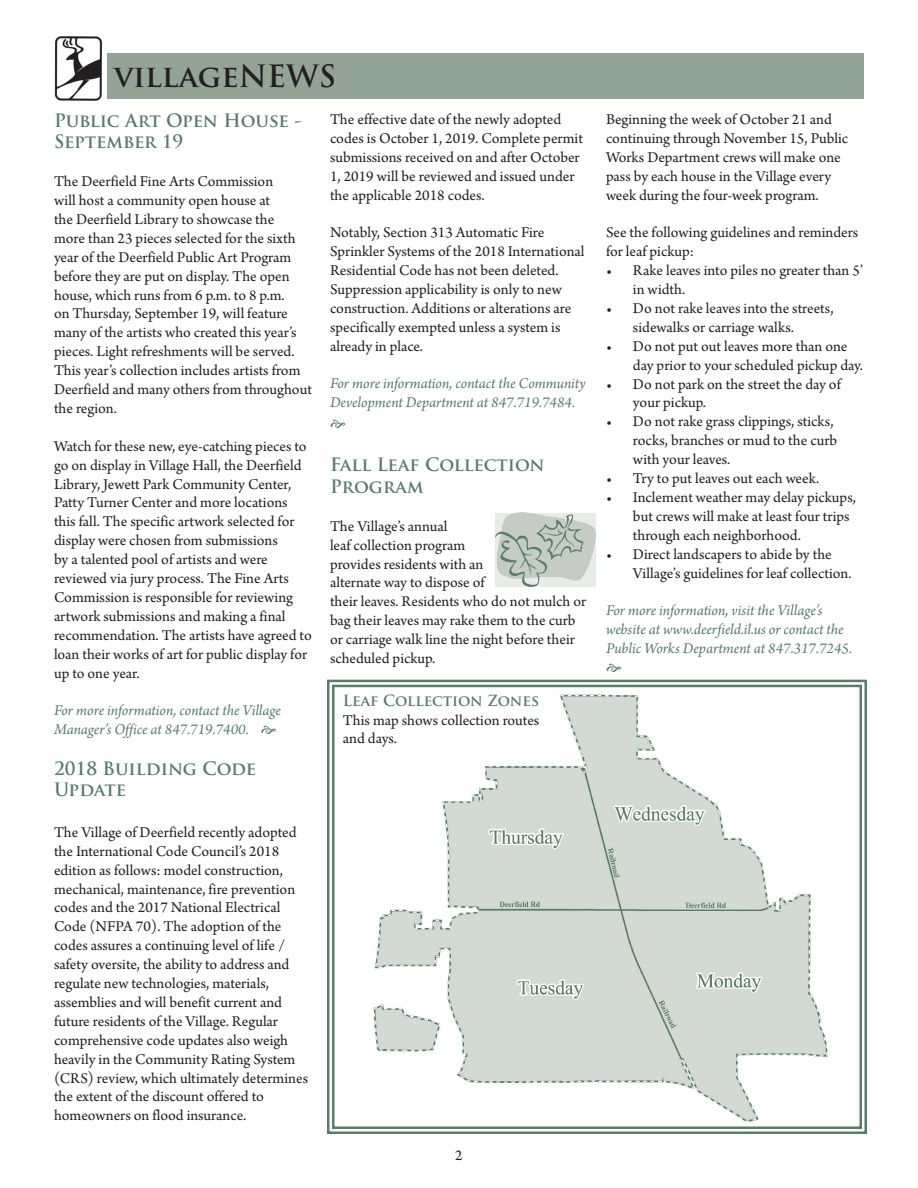
<style>
.page{position:relative;width:918px;height:1188px;background:#fff}
.page>*{position:absolute;margin:0;border:0;box-sizing:border-box;transform-origin:0 0}
.t1{font:700 30px "Trajan Pro";color:#231f20}
.t2{font:700 18px/21.6px "Trajan Pro";color:#587c68}
.t3{font:15.75px/18.9px "Arno Pro";color:#231f20}
.t4{font:italic 15.75px/18.9px "Arno Pro";letter-spacing:-.005em;color:#587c68}
.t5{font:700 15px "Trajan Pro";color:#587c68}
</style>
<div class="page">
<div style="left:107px;top:54px;width:757px;height:45px;background:#93a497"></div>
<img style="left:495px;top:513px;width:100px;height:74px">
<img style="left:54px;top:36px;width:48px;height:64px">
<svg style="left:327px;top:679px;width:540px;height:455px"></svg>
<div style="left:332px;top:685px;width:530px;height:444px;border:2px solid #587c68"></div>
<h1 class="t1" style="left:114px;top:57px;width:224px">villageNEWS</h1>
<p class="t2" style="left:54px;top:110px;width:250px">Public Art Open House -<br>September 19</p>
<p class="t3" style="left:54px;top:173px;width:259px">The Deerfield Fine Arts Commission<br>will host a community open house at<br>the Deerfield Library to showcase the<br>more than 23 pieces selected for the sixth year of the Deerfield Public Art Program before they are put on display. The open house, which runs from 6 p.m. to 8 p.m.<br>on Thursday, September 19, will feature many of the artists who created this year’s pieces. Light refreshments will be served.<br>This year’s collection includes artists from Deerfield and many others from throughout the region.</p>
<p class="t3" style="left:54px;top:437px;width:259px">Watch for these new, eye-catching pieces to go on display in Village Hall, the Deerfield Library, Jewett Park Community Center, Patty Turner Center and more locations this fall. The specific artwork selected for display were chosen from submissions<br>by a talented pool of artists and were reviewed via jury process. The Fine Arts Commission is responsible for reviewing artwork submissions and making a final recommendation. The artists have agreed to loan their works of art for public display for up to one year.</p>
<p class="t4" style="left:54px;top:702px;width:229px">For more information, contact the Village<br>Manager’s Office at 847.719.7400.</p>
<p class="t2" style="left:54px;top:758px;width:204px">2018 Building Code<br>Update</p>
<p class="t3" style="left:54px;top:824px;width:256px">The Village of Deerfield recently adopted the International Code Council’s 2018 edition as follows: model construction, mechanical, maintenance, fire prevention codes and the 2017 National Electrical Code (NFPA 70). The adoption of the codes assures a continuing level of life / safety oversite, the ability to address and regulate new technologies, materials, assemblies and will benefit current and future residents of the Village. Regular comprehensive code updates also weigh heavily in the Community Rating System (CRS) review, which ultimately determines the extent of the discount offered to homeowners on flood insurance.</p>
<p class="t3" style="left:330px;top:111px;width:255px">The effective date of the newly adopted codes is October 1, 2019. Complete permit submissions received on and after October 1, 2019 will be reviewed and issued under the applicable 2018 codes.</p>
<p class="t3" style="left:330px;top:224px;width:256px">Notably, Section 313 Automatic Fire Sprinkler Systems of the 2018 International Residential Code has not been deleted.<br>Suppression applicability is only to new construction. Additions or alterations are specifically exempted unless a system is already in place.</p>
<p class="t4" style="left:330px;top:374px;width:257px">For more information, contact the Community<br>Development Department at 847.719.7484.</p>
<p class="t2" style="left:330px;top:454px;width:216px">Fall Leaf Collection<br>Program</p>
<p class="t3" style="left:330px;top:517px;width:258px">The Village’s annual<br>leaf collection program<br>provides residents with an<br>alternate way to dispose of<br>their leaves. Residents who do not mulch or bag their leaves may rake them to the curb or carriage walk line the night before their scheduled pickup.</p>
<p class="t5" style="left:343px;top:691px;width:198px">Leaf Collection Zones</p>
<p class="t3" style="left:343px;top:711px;width:198px">This map shows collection routes and days.</p>
<p class="t3" style="left:455px;top:1146px;width:9px">2</p>
<p class="t3" style="left:606px;top:111px;width:244px">Beginning the week of October 21 and continuing through November 15, Public Works Department crews will make one pass by each house in the Village every week during the four-week program.</p>
<p class="t3" style="left:606px;top:224px;width:254px">See the following guidelines and reminders for leaf pickup:</p>
<p class="t3" style="left:633px;top:262px;width:232px;text-indent:-27px">• Rake leaves into piles no greater than 5’ in width.</p>
<p class="t3" style="left:633px;top:300px;width:202px;text-indent:-27px">• Do not rake leaves into the streets, sidewalks or carriage walks.</p>
<p class="t3" style="left:633px;top:337px;width:232px;text-indent:-27px">• Do not put out leaves more than one day prior to your scheduled pickup day.</p>
<p class="t3" style="left:633px;top:375px;width:209px;text-indent:-27px">• Do not park on the street the day of your pickup.</p>
<p class="t3" style="left:633px;top:413px;width:206px;text-indent:-27px">• Do not rake grass clippings, sticks, rocks, branches or mud to the curb with your leaves.</p>
<p class="t3" style="left:606px;top:470px;width:215px">• Try to put leaves out each week.</p>
<p class="t3" style="left:633px;top:489px;width:225px;text-indent:-27px">• Inclement weather may delay pickups, but crews will make at least four trips through each neighborhood.</p>
<p class="t3" style="left:633px;top:545px;width:220px;text-indent:-27px">• Direct landscapers to abide by the<br>Village’s guidelines for leaf collection.</p>
<p class="t4" style="left:606px;top:602px;width:247px">For more information, visit the Village’s website at www.deerfield.il.us or contact the<br>Public Works Department at 847.317.7245.</p>
</div>
